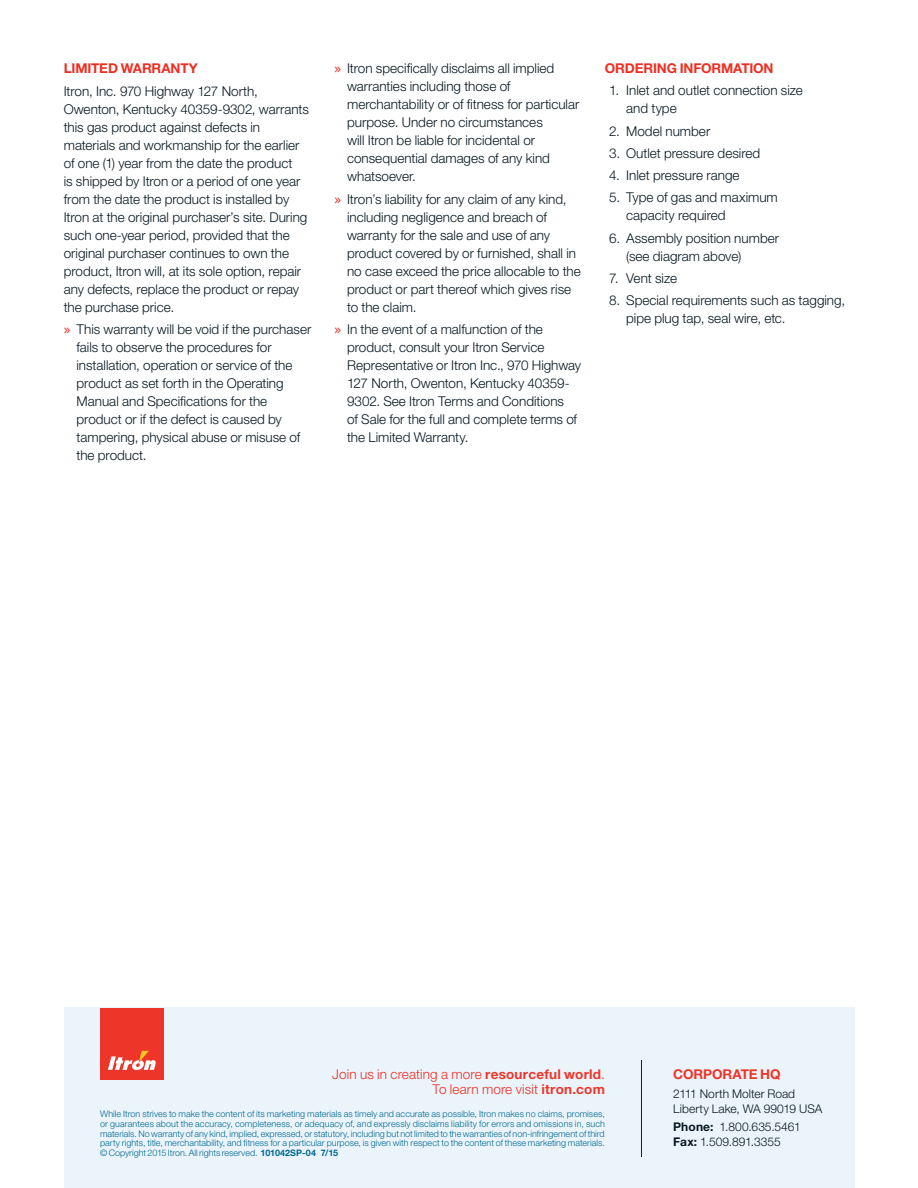
<style>
.page{position:relative;width:918px;height:1188px;background:#fff}
.page>*{position:absolute;margin:0;border:0;box-sizing:border-box;transform-origin:0 0}
.t1{font:300 13.5px/18px "Helvetica Neue LT Std";color:#071822}
.t2{font:300 13.5px/15px "Helvetica Neue LT Std";letter-spacing:.01em;color:#ee2e22;text-align:right}
.t3{font:700 13.5px "Helvetica Neue LT Std";letter-spacing:-.01em;color:#ee2e22}
.t4{font:700 13.5px "Helvetica Neue LT Std";letter-spacing:-.005em;color:#ee3529}
.t5{font:300 12px/15px "Helvetica Neue LT Std";color:#071822}
.t6{font:300 9px/9.8px "Helvetica Neue LT Std";color:#006991;text-align:justify}
.s1{font-family:"Lucida Grande";font-weight:400;color:#ee2e22}
.s2{font-weight:700;color:#ee3529}
.s3{color:#ee3529}
.s4{font-weight:700}
</style>
<div class="page">
<div style="left:64px;top:1008px;width:790px;height:180px;background:#ebf4fb"></div>
<div style="left:100px;top:1008px;width:64px;height:71px;background:#ee3529"></div>
<svg style="left:108px;top:1051px;width:48px;height:19px"></svg>
<hr style="left:641px;top:1060px;width:1px;height:96px;background:#1d1c20">
<p class="t3" style="left:64px;top:60px;width:136px">LIMITED WARRANTY</p>
<p class="t1" style="left:64px;top:82px;width:247px">Itron, Inc. 970 Highway 127 North, Owenton, Kentucky 40359-9302, warrants this gas product against defects in materials and workmanship for the earlier of one (1) year from the date the product<br>is shipped by Itron or a period of one year from the date the product is installed by Itron at the original purchaser’s site. During such one-year period, provided that the original purchaser continues to own the product, Itron will, at its sole option, repair any defects, replace the product or repay the purchase price.</p>
<p class="t1" style="left:77px;top:320px;width:236px;text-indent:-13px"><span class="s1">»</span> This warranty will be void if the purchaser fails to observe the procedures for installation, operation or service of the product as set forth in the Operating Manual and Specifications for the product or if the defect is caused by tampering, physical abuse or misuse of the product.</p>
<p class="t1" style="left:347px;top:59px;width:234px;text-indent:-13px"><span class="s1">»</span> Itron specifically disclaims all implied warranties including those of merchantability or of fitness for particular purpose. Under no circumstances<br>will Itron be liable for incidental or consequential damages of any kind whatsoever.</p>
<p class="t1" style="left:347px;top:189px;width:235px;text-indent:-13px"><span class="s1">»</span> Itron’s liability for any claim of any kind, including negligence and breach of warranty for the sale and use of any product covered by or furnished, shall in no case exceed the price allocable to the product or part thereof which gives rise to the claim.</p>
<p class="t1" style="left:347px;top:320px;width:236px;text-indent:-13px"><span class="s1">»</span> In the event of a malfunction of the product, consult your Itron Service Representative or Itron Inc., 970 Highway 127 North, Owenton, Kentucky 40359- 9302. See Itron Terms and Conditions<br>of Sale for the full and complete terms of the Limited Warranty.</p>
<p class="t3" style="left:605px;top:60px;width:170px">ORDERING INFORMATION</p>
<p class="t1" style="left:626px;top:81px;width:178px;text-indent:-17px">1. Inlet and outlet connection size and type</p>
<p class="t1" style="left:609px;top:122px;width:103px">2. Model number</p>
<p class="t1" style="left:609px;top:144px;width:153px">3. Outlet pressure desired</p>
<p class="t1" style="left:609px;top:166px;width:132px">4. Inlet pressure range</p>
<p class="t1" style="left:626px;top:188px;width:153px;text-indent:-17px">5. Type of gas and maximum capacity required</p>
<p class="t1" style="left:626px;top:229px;width:154px;text-indent:-17px">6. Assembly position number (see diagram above)</p>
<p class="t1" style="left:609px;top:269px;width:69px">7. Vent size</p>
<p class="t1" style="left:626px;top:291px;width:221px;text-indent:-17px">8. Special requirements such as tagging, pipe plug tap, seal wire, etc.</p>
<p class="t2" style="left:332px;top:1066px;width:274px">Join us in creating a more <span class="s2">resourceful world</span><span class="s3">.<br></span>To learn more visit <span class="s2">itron.com</span></p>
<p class="t4" style="left:673px;top:1066px;width:109px">CORPORATE HQ</p>
<p class="t5" style="left:673px;top:1086px;width:151px">2111 North Molter Road<br>Liberty Lake, WA 99019 USA</p>
<p class="t5" style="left:673px;top:1119px;width:129px"><span class="s4">Phone:</span> 1.800.635.5461<br><span class="s4">Fax:</span> 1.509.891.3355</p>
<p class="t6" style="left:100px;top:1109px;width:506px">While Itron strives to make the content of its marketing materials as timely and accurate as possible, Itron makes no claims, promises, or guarantees about the accuracy, completeness, or adequacy of, and expressly disclaims liability for errors and omissions in, such materials. No warranty of any kind, implied, expressed, or statutory, including but not limited to the warranties of non-infringement of third party rights, title, merchantability, and fitness for a particular purpose, is given with respect to the content of these marketing materials. © Copyright 2015 Itron. All rights reserved. <span class="s4">101042SP-04 7/15</span></p>
</div>
